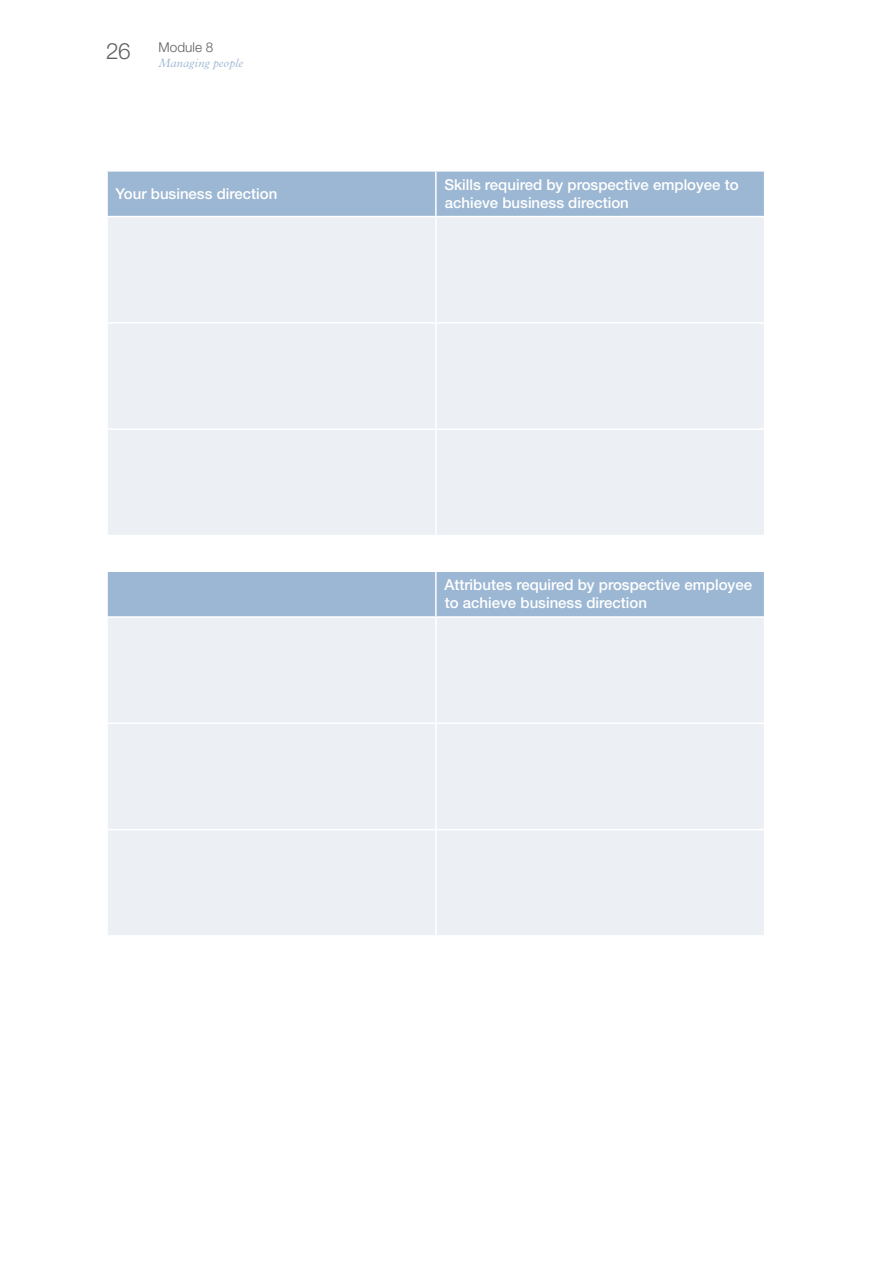
<style>
.page{position:relative;width:893px;height:1263px;background:#fff}
.page>*{position:absolute;margin:0;border:0;box-sizing:border-box;transform-origin:0 0}
.t1{font:500 15px/18px "Helvetica Neue LT Std";color:#fff}
.t2{font:300 13.5px "Helvetica Neue LT Std";letter-spacing:.005em;color:#5f6062}
.t3{font:italic 300 12px "Plantin MT Std";letter-spacing:.01em;color:#9cb7d3}
.s1{font-size:22.5px}
</style>
<div class="page">
<div style="left:108px;top:172px;width:656px;height:44px;background:#9cb7d3"></div>
<div style="left:108px;top:217px;width:656px;height:318px;background:#ecf0f5"></div>
<hr style="left:435px;top:172px;width:2px;height:44px;background:#fff">
<hr style="left:435px;top:217px;width:2px;height:105px;background:#fff">
<hr style="left:106px;top:322px;width:330px;height:2px;background:#fff">
<hr style="left:436px;top:322px;width:329px;height:2px;background:#fff">
<hr style="left:435px;top:324px;width:2px;height:104px;background:#fff">
<hr style="left:106px;top:428px;width:330px;height:2px;background:#fff">
<hr style="left:436px;top:428px;width:329px;height:2px;background:#fff">
<hr style="left:435px;top:430px;width:2px;height:105px;background:#fff">
<div style="left:108px;top:572px;width:656px;height:44px;background:#9cb7d3"></div>
<div style="left:108px;top:618px;width:656px;height:317px;background:#ecf0f5"></div>
<hr style="left:435px;top:572px;width:2px;height:44px;background:#fff">
<hr style="left:435px;top:618px;width:2px;height:104px;background:#fff">
<hr style="left:106px;top:722px;width:330px;height:2px;background:#fff">
<hr style="left:436px;top:722px;width:329px;height:2px;background:#fff">
<hr style="left:435px;top:724px;width:2px;height:105px;background:#fff">
<hr style="left:106px;top:829px;width:330px;height:1px;background:#fff">
<hr style="left:436px;top:829px;width:329px;height:1px;background:#fff">
<hr style="left:435px;top:830px;width:2px;height:105px;background:#fff">
<p class="t2" style="left:106px;top:39px;width:108px"><span class="s1">26</span> Module 8</p>
<p class="t3" style="left:159px;top:56px;width:86px">Managing people</p>
<p class="t1" style="left:116px;top:185px;width:163px">Your business direction</p>
<p class="t1" style="left:444px;top:176px;width:296px">Skills required by prospective employee to achieve business direction</p>
<p class="t1" style="left:444px;top:576px;width:309px">Attributes required by prospective employee to achieve business direction</p>
</div>
